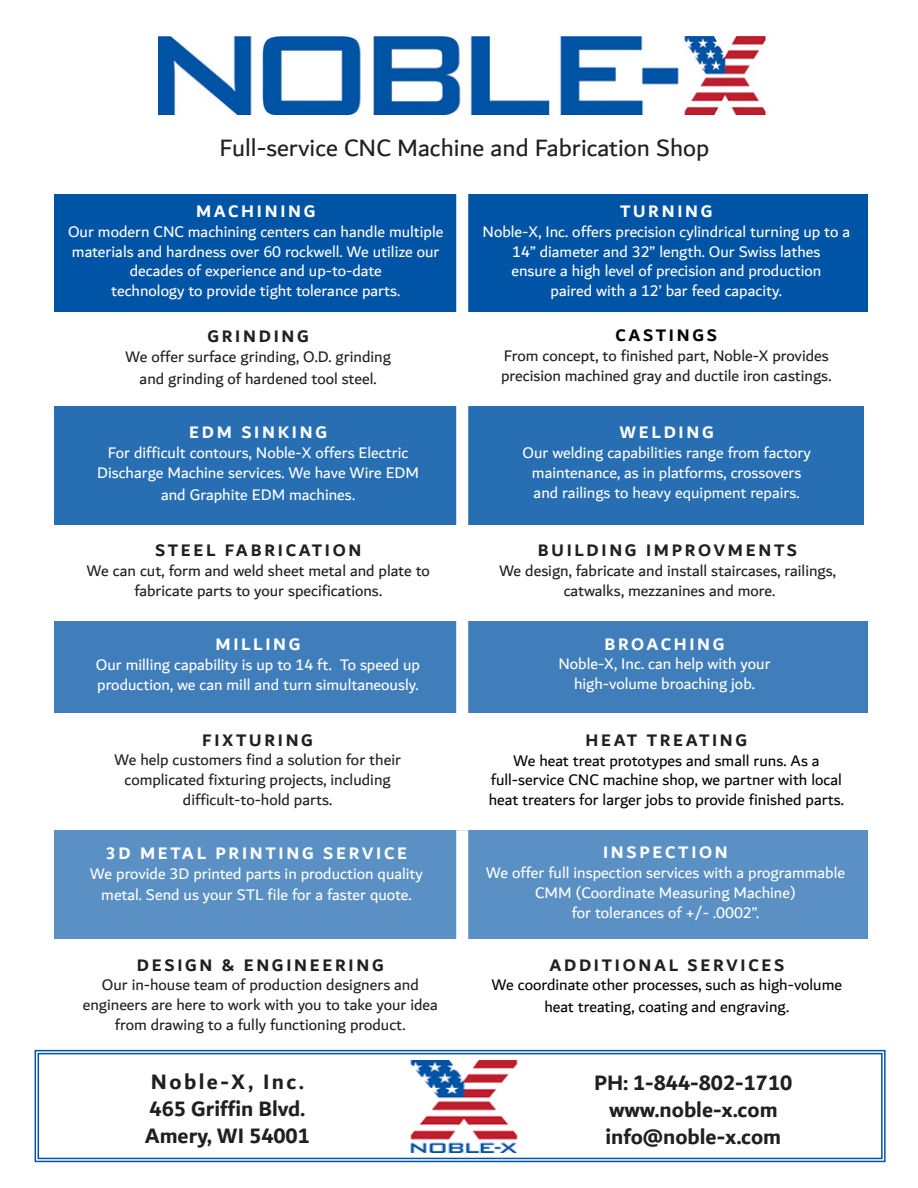
<style>
.page{position:relative;width:918px;height:1188px;background:#fff}
.page>*{position:absolute;margin:0;border:0;box-sizing:border-box;transform-origin:0 0}
.t1{font:25.5px "Dubai";color:#231f20}
.t2{font:700 22.5px/27px "Dubai";color:#231f20}
.t3{font:700 18px "Dubai";letter-spacing:.15em;color:#231f20}
.t4{font:700 18px "Dubai";letter-spacing:.15em;color:#fff}
.t5{font:700 18px "Dubai";letter-spacing:.15em;color:#040503}
.t6{font:16.5px/19.8px "Dubai";color:#fff;text-align:center}
.t7{font:16.5px/19.8px "Dubai";color:#231f20;text-align:center}
.t8{font:16.5px/19.8px "Dubai";color:#040503;text-align:center}
</style>
<div class="page">
<svg style="left:34px;top:1049px;width:852px;height:114px"></svg>
<div style="left:38px;top:1053px;width:845px;height:106px;border:1px solid #0054a5"></div>
<img style="left:404px;top:1060px;width:118px;height:92px">
<div style="left:54px;top:194px;width:813px;height:118px;background:#0054a5"></div>
<div style="left:54px;top:406px;width:810px;height:119px;background:#276eb2"></div>
<div style="left:54px;top:621px;width:813px;height:91px;background:#407ebb"></div>
<div style="left:54px;top:830px;width:813px;height:108px;background:#5a90c4"></div>
<div style="left:456px;top:192px;width:12px;height:592px;background:#fff"></div>
<div style="left:456px;top:830px;width:12px;height:110px;background:#fff"></div>
<img style="left:159px;top:37px;width:610px;height:78px">
<p class="t1" style="left:220px;top:132px;width:491px">Full-service CNC Machine and Fabrication Shop</p>
<p class="t4" style="left:196px;top:200px;width:121px">MACHINING</p>
<p class="t6" style="left:68px;top:221px;width:377px">Our modern CNC machining centers can handle multiple materials and hardness over 60 rockwell. We utilize our decades of experience and up-to-date</p>
<p class="t6" style="left:111px;top:281px;width:291px">technology to provide tight tolerance parts.</p>
<p class="t3" style="left:207px;top:325px;width:103px">GRINDING</p>
<p class="t7" style="left:125px;top:346px;width:267px">We offer surface grinding, O.D. grinding</p>
<p class="t7" style="left:140px;top:368px;width:238px">and grinding of hardened tool steel.</p>
<p class="t4" style="left:189px;top:422px;width:139px">EDM SINKING</p>
<p class="t6" style="left:108px;top:443px;width:302px">For difficult contours, Noble-X offers Electric</p>
<p class="t6" style="left:97px;top:462px;width:324px">Discharge Machine services. We have Wire EDM</p>
<p class="t6" style="left:161px;top:484px;width:196px">and Graphite EDM machines.</p>
<p class="t3" style="left:155px;top:539px;width:208px">STEEL FABRICATION</p>
<p class="t7" style="left:87px;top:560px;width:345px">We can cut, form and weld sheet metal and plate to fabricate parts to your specifications.</p>
<p class="t4" style="left:215px;top:633px;width:86px">MILLING</p>
<p class="t6" style="left:96px;top:654px;width:326px">Our milling capability is up to 14 ft. To speed up</p>
<p class="t6" style="left:97px;top:674px;width:323px">production, we can mill and turn simultaneously.</p>
<p class="t3" style="left:202px;top:729px;width:112px">FIXTURING</p>
<p class="t7" style="left:114px;top:750px;width:288px">We help customers find a solution for their</p>
<p class="t7" style="left:124px;top:770px;width:268px">complicated fixturing projects, including</p>
<p class="t7" style="left:183px;top:789px;width:151px">difficult-to-hold parts.</p>
<p class="t4" style="left:106px;top:842px;width:303px">3D METAL PRINTING SERVICE</p>
<p class="t6" style="left:90px;top:863px;width:335px">We provide 3D printed parts in production quality</p>
<p class="t6" style="left:101px;top:885px;width:312px">metal. Send us your STL file for a faster quote.</p>
<p class="t3" style="left:137px;top:954px;width:248px">DESIGN &amp; ENGINEERING</p>
<p class="t7" style="left:102px;top:975px;width:319px">Our in-house team of production designers and</p>
<p class="t7" style="left:83px;top:995px;width:357px">engineers are here to work with you to take your idea from drawing to a fully functioning product.</p>
<p class="t2" style="left:150px;top:1067px;width:157px">Noble-X, Inc.<br>465 Griffin Blvd.</p>
<p class="t2" style="left:145px;top:1121px;width:167px">Amery, WI 54001</p>
<p class="t4" style="left:620px;top:200px;width:94px">TURNING</p>
<p class="t6" style="left:483px;top:221px;width:369px">Noble-X, Inc. offers precision cylindrical turning up to a<br>14” diameter and 32” length. Our Swiss lathes</p>
<p class="t6" style="left:511px;top:261px;width:311px">ensure a high level of precision and production</p>
<p class="t6" style="left:551px;top:281px;width:233px">paired with a 12’ bar feed capacity.</p>
<p class="t5" style="left:616px;top:325px;width:103px">CASTINGS</p>
<p class="t7" style="left:501px;top:346px;width:332px;text-align:left">From concept, to finished part, Noble-X provides precision machined gray and ductile iron castings.</p>
<p class="t4" style="left:620px;top:422px;width:96px">WELDING</p>
<p class="t6" style="left:522px;top:443px;width:290px">Our welding capabilities range from factory</p>
<p class="t6" style="left:532px;top:462px;width:271px">maintenance, as in platforms, crossovers</p>
<p class="t6" style="left:534px;top:482px;width:268px">and railings to heavy equipment repairs.</p>
<p class="t3" style="left:538px;top:540px;width:261px">BUILDING IMPROVMENTS</p>
<p class="t7" style="left:499px;top:561px;width:339px">We design, fabricate and install staircases, railings,</p>
<p class="t7" style="left:564px;top:580px;width:213px">catwalks, mezzanines and more.</p>
<p class="t4" style="left:604px;top:633px;width:122px">BROACHING</p>
<p class="t6" style="left:558px;top:654px;width:214px">Noble-X, Inc. can help with your</p>
<p class="t6" style="left:574px;top:674px;width:182px">high-volume broaching job.</p>
<p class="t3" style="left:585px;top:729px;width:163px">HEAT TREATING</p>
<p class="t8" style="left:489px;top:750px;width:357px">We heat treat prototypes and small runs. As a full-service CNC machine shop, we partner with local heat treaters for larger jobs to provide finished parts.</p>
<p class="t4" style="left:603px;top:842px;width:126px">INSPECTION</p>
<p class="t6" style="left:486px;top:863px;width:361px">We offer full inspection services with a programmable<br>CMM (Coordinate Measuring Machine)</p>
<p class="t6" style="left:572px;top:902px;width:189px">for tolerances of +/- .0002”.</p>
<p class="t3" style="left:549px;top:954px;width:236px">ADDITIONAL SERVICES</p>
<p class="t8" style="left:492px;top:974px;width:352px;line-height:21.6px">We coordinate other processes, such as high-volume heat treating, coating and engraving.</p>
<p class="t2" style="left:594px;top:1068px;width:200px;text-align:center">PH: 1-844-802-1710 www.noble-x.com</p>
<p class="t2" style="left:605px;top:1122px;width:177px">info@noble-x.com</p>
</div>
